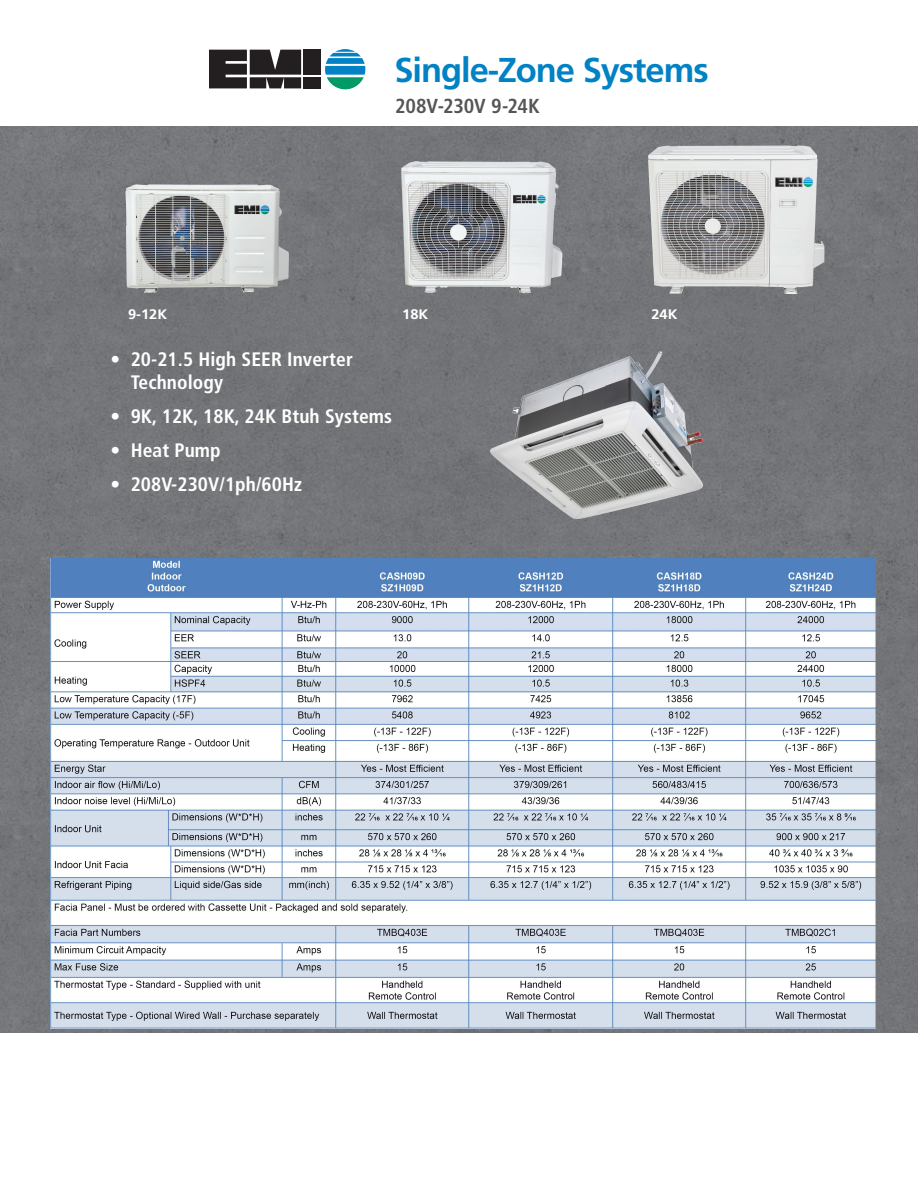
<style>
.page{position:relative;width:918px;height:1188px;background:#fff}
.page>*{position:absolute;margin:0;border:0;box-sizing:border-box;transform-origin:0 0}
.Blue_Subtitle_Bold{font:700 34.5px "Frutiger LT Std";letter-spacing:-.03em;color:#0082c5}
.Volts_and_btu{font:700 condensed 20.25px "Frutiger LT Std";letter-spacing:-.01em;color:#575657}
.t1{font:700 condensed 19.5px/23.4px "Frutiger LT Std";letter-spacing:.005em;color:#fff}
.t2{font:700 13.8px "Frutiger LT Std";color:#fff;scale:1.06 1}
</style>
<div class="page">
<img style="left:0;top:127px;width:918px;height:906px">
<svg style="left:325px;top:49px;width:40px;height:40px"></svg>
<svg style="left:209px;top:50px;width:92px;height:38px;background:#413e3f"></svg>
<div style="left:304px;top:50px;width:17px;height:25px;background:#231f20"></div>
<div style="left:304px;top:77px;width:17px;height:11px;background:#231f20"></div>
<img style="left:125px;top:184px;width:11px;height:47px">
<img style="left:649px;top:145px;width:150px;height:9px">
<img style="left:401px;top:161px;width:14px;height:57px">
<img style="left:490px;top:351px;width:212px;height:167px">
<img style="left:51px;top:558px;width:825px;height:470px">
<p class="Blue_Subtitle_Bold" style="left:394px;top:50px;width:316px">Single-Zone Systems</p>
<p class="Volts_and_btu" style="left:395px;top:94px;width:146px">208V-230V 9-24K</p>
<p class="t2" style="left:128px;top:306px;width:38px">9-12K</p>
<p class="t2" style="left:402px;top:306px;width:26px">18K</p>
<p class="t2" style="left:651px;top:306px;width:26px">24K</p>
<p class="t1" style="left:131px;top:347px;width:224px;text-indent:-20px">• 20-21.5 High SEER Inverter<br>Technology</p>
<p class="t1" style="left:110px;top:405px;width:283px">• 9K, 12K, 18K, 24K Btuh Systems</p>
<p class="t1" style="left:110px;top:439px;width:112px">• Heat Pump</p>
<p class="t1" style="left:110px;top:473px;width:193px">• 208V-230V/1ph/60Hz</p>
</div>
